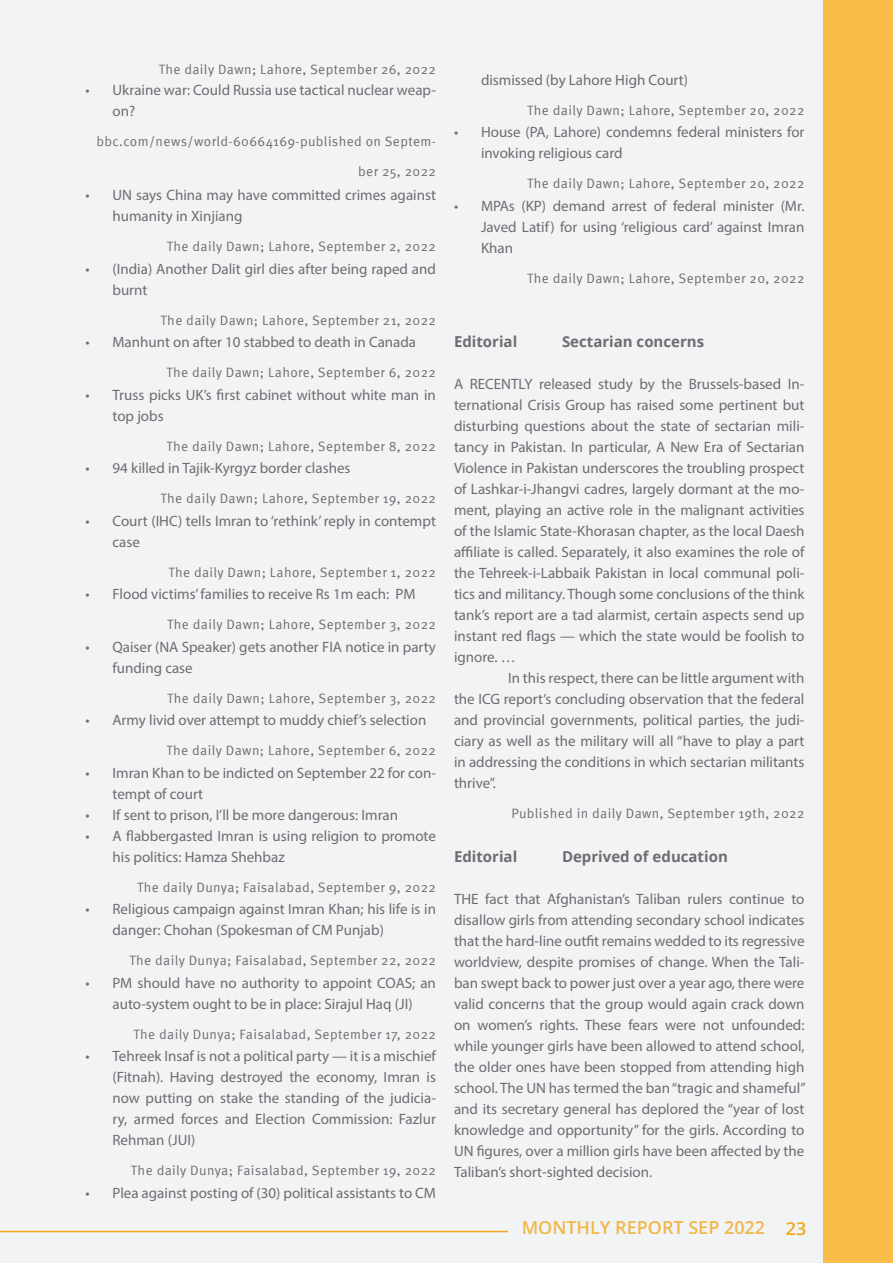
<style>
.page{position:relative;width:893px;height:1263px;background:#f2f3f4}
.page>*{position:absolute;margin:0;border:0;box-sizing:border-box;transform-origin:0 0}
.t1{font:600 18px "Open Sans";color:#f1a920}
.t2{font:15px/21px "Myriad Pro";color:#6c6d70}
.t3{font:700 15px "Open Sans";color:#6c6d70}
.t4{font:13.5px "Meta Pro";letter-spacing:.03em;color:#6c6d70}
</style>
<div class="page">
<div style="left:823px;top:0;width:70px;height:1263px;background:#fabd4a"></div>
<hr style="left:0;top:1231px;width:508px;height:1px;background:#f1a920">
<p class="t4" style="left:159px;top:59px;width:279px">The daily Dawn; Lahore, September 26, 2022</p>
<p class="t2" style="left:112px;top:80px;width:325px;text-indent:-27px">• Ukraine war: Could Russia use tactical nuclear weap&shy;on?</p>
<p class="t4" style="left:96px;top:131px;width:341px">bbc.com/news/world-60664169-published on Septem-</p>
<p class="t4" style="left:358px;top:161px;width:79px">ber 25, 2022</p>
<p class="t2" style="left:112px;top:185px;width:325px;text-indent:-27px">• UN says China may have committed crimes against humanity in Xinjiang</p>
<p class="t4" style="left:167px;top:236px;width:271px">The daily Dawn; Lahore, September 2, 2022</p>
<p class="t2" style="left:112px;top:258px;width:325px;text-indent:-27px">• (India) Another Dalit girl dies after being raped and burnt</p>
<p class="t4" style="left:161px;top:310px;width:277px">The daily Dawn; Lahore, September 21, 2022</p>
<p class="t2" style="left:86px;top:332px;width:332px">• Manhunt on after 10 stabbed to death in Canada</p>
<p class="t4" style="left:167px;top:362px;width:271px">The daily Dawn; Lahore, September 6, 2022</p>
<p class="t2" style="left:112px;top:384px;width:325px;text-indent:-27px">• Truss picks UK’s first cabinet without white man in top jobs</p>
<p class="t4" style="left:167px;top:436px;width:271px">The daily Dawn; Lahore, September 8, 2022</p>
<p class="t2" style="left:86px;top:458px;width:266px">• 94 killed in Tajik-Kyrgyz border clashes</p>
<p class="t4" style="left:160px;top:488px;width:277px">The daily Dawn; Lahore, September 19, 2022</p>
<p class="t2" style="left:112px;top:510px;width:325px;text-indent:-27px">• Court (IHC) tells Imran to ‘rethink’ reply in contempt case</p>
<p class="t4" style="left:168px;top:562px;width:269px">The daily Dawn; Lahore, September 1, 2022</p>
<p class="t2" style="left:86px;top:584px;width:331px">• Flood victims’ families to receive Rs 1m each: PM</p>
<p class="t4" style="left:167px;top:614px;width:270px">The daily Dawn; Lahore, September 3, 2022</p>
<p class="t2" style="left:112px;top:636px;width:325px;text-indent:-27px">• Qaiser (NA Speaker) gets another FIA notice in party funding case</p>
<p class="t4" style="left:167px;top:688px;width:270px">The daily Dawn; Lahore, September 3, 2022</p>
<p class="t2" style="left:86px;top:710px;width:342px">• Army livid over attempt to muddy chief’s selection</p>
<p class="t4" style="left:167px;top:740px;width:271px">The daily Dawn; Lahore, September 6, 2022</p>
<p class="t2" style="left:112px;top:762px;width:325px;text-indent:-27px">• Imran Khan to be indicted on September 22 for con&shy;tempt of court</p>
<p class="t2" style="left:86px;top:804px;width:314px">• If sent to prison, I’ll be more dangerous: Imran</p>
<p class="t2" style="left:112px;top:825px;width:325px;text-indent:-27px">• A flabbergasted Imran is using religion to promote his politics: Hamza Shehbaz</p>
<p class="t4" style="left:137px;top:877px;width:300px">The daily Dunya; Faisalabad, September 9, 2022</p>
<p class="t2" style="left:112px;top:899px;width:325px;text-indent:-27px">• Religious campaign against Imran Khan; his life is in danger: Chohan (Spokesman of CM Punjab)</p>
<p class="t4" style="left:129px;top:950px;width:308px">The daily Dunya; Faisalabad, September 22, 2022</p>
<p class="t2" style="left:86px;top:972px;width:352px;text-align:center">• PM should have no authority to appoint COAS; an auto-system ought to be in place: Sirajul Haq (JI)</p>
<p class="t4" style="left:134px;top:1024px;width:304px">The daily Dunya; Faisalabad, September 17, 2022</p>
<p class="t2" style="left:112px;top:1046px;width:325px;text-align:justify;text-indent:-27px">• Tehreek Insaf is not a political party — it is a mischief (Fitnah). Having destroyed the economy, Imran is now putting on stake the standing of the judicia&shy;ry, armed forces and Election Commission: Fazlur Rehman (JUI)</p>
<p class="t4" style="left:131px;top:1160px;width:306px">The daily Dunya; Faisalabad, September 19, 2022</p>
<p class="t2" style="left:86px;top:1182px;width:352px">• Plea against posting of (30) political assistants to CM</p>
<p class="t2" style="left:481px;top:69px;width:209px">dismissed (by Lahore High Court)</p>
<p class="t4" style="left:527px;top:100px;width:279px">The daily Dawn; Lahore, September 20, 2022</p>
<p class="t2" style="left:481px;top:122px;width:325px;text-indent:-27px">• House (PA, Lahore) condemns federal ministers for invoking religious card</p>
<p class="t4" style="left:527px;top:173px;width:279px">The daily Dawn; Lahore, September 20, 2022</p>
<p class="t2" style="left:481px;top:195px;width:325px;text-align:justify;text-indent:-27px">• MPAs (KP) demand arrest of federal minister (Mr.<br>Javed Latif) for using ‘religious card’ against Imran Khan</p>
<p class="t4" style="left:527px;top:268px;width:279px">The daily Dawn; Lahore, September 20, 2022</p>
<p class="t3" style="left:454px;top:331px;width:65px">Editorial</p>
<p class="t3" style="left:562px;top:331px;width:144px">Sectarian concerns</p>
<p class="t2" style="left:454px;top:374px;width:352px;text-align:justify">A RECENTLY released study by the Brussels-based In&shy;ternational Crisis Group has raised some pertinent but disturbing questions about the state of sectarian mili&shy;tancy in Pakistan. In particular, A New Era of Sectarian Violence in Pakistan underscores the troubling prospect of Lashkar-i-Jhangvi cadres, largely dormant at the mo&shy;ment, playing an active role in the malignant activities of the Islamic State-Khorasan chapter, as the local Daesh affiliate is called. Separately, it also examines the role of the Tehreek-i-Labbaik Pakistan in local communal poli&shy;tics and militancy. Though some conclusions of the think tank’s report are a tad alarmist, certain aspects send up instant red flags — which the state would be foolish to ignore. …</p>
<p class="t2" style="left:454px;top:668px;width:352px;text-align:justify;text-indent:54px">In this respect, there can be little argument with the ICG report’s concluding observation that the federal and provincial governments, political parties, the judi&shy;ciary as well as the military will all “have to play a part in addressing the conditions in which sectarian militants thrive”.</p>
<p class="t4" style="left:511px;top:803px;width:295px">Published in daily Dawn, September 19th, 2022</p>
<p class="t3" style="left:454px;top:846px;width:65px">Editorial</p>
<p class="t3" style="left:562px;top:846px;width:167px">Deprived of education</p>
<p class="t2" style="left:454px;top:888px;width:353px;text-align:justify">THE fact that Afghanistan’s Taliban rulers continue to disallow girls from attending secondary school indicates that the hard-line outfit remains wedded to its regressive worldview, despite promises of change. When the Tali&shy;ban swept back to power just over a year ago, there were valid concerns that the group would again crack down on women’s rights. These fears were not unfounded: while younger girls have been allowed to attend school, the older ones have been stopped from attending high school. The UN has termed the ban “tragic and shameful” and its secretary general has deplored the “year of lost knowledge and opportunity” for the girls. According to UN figures, over a million girls have been affected by the Taliban’s short-sighted decision.</p>
<p class="t1" style="left:522px;top:1215px;width:245px">MONTHLY REPORT SEP 2022</p>
<p class="t1" style="left:786px;top:1216px;width:22px">23</p>
</div>
